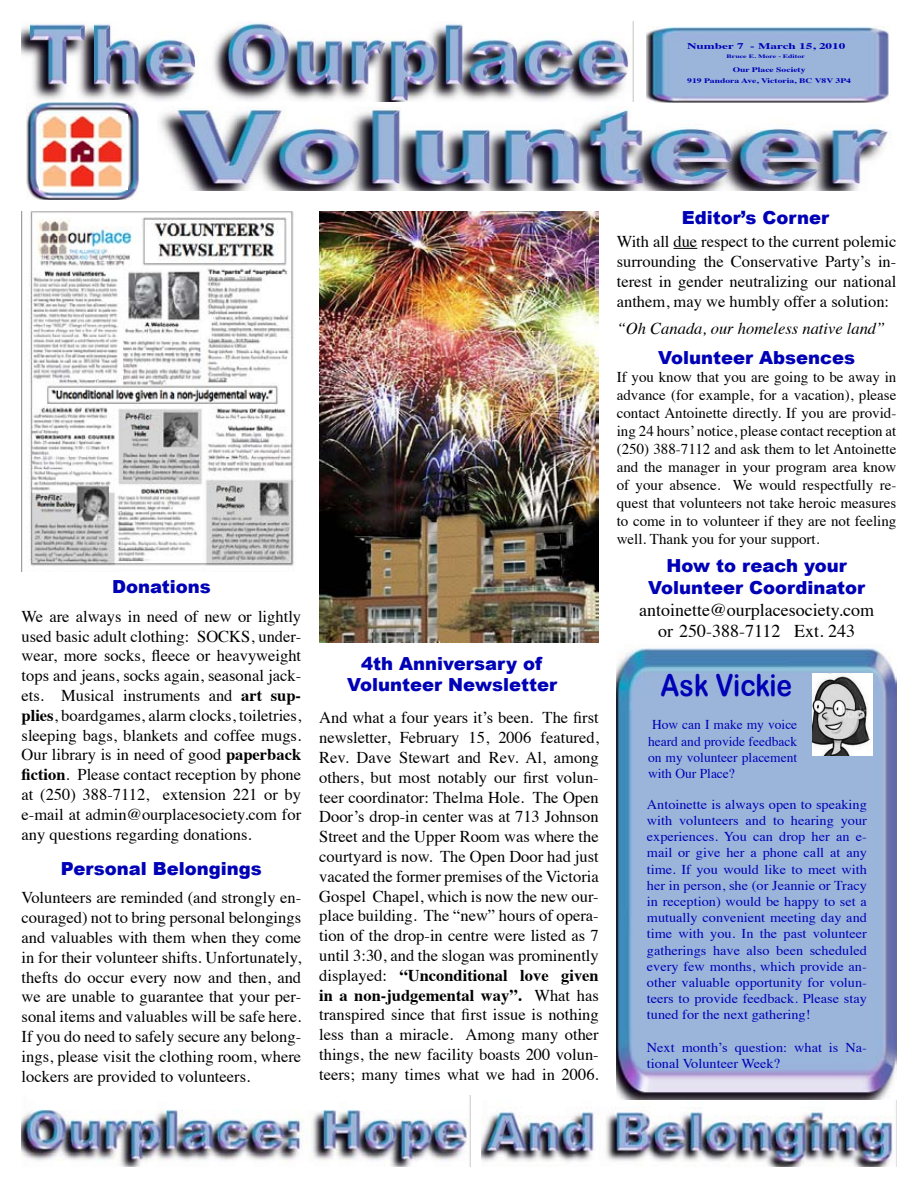
<style>
.page{position:relative;width:918px;height:1188px;background:#fff}
.page>*{position:absolute;margin:0;border:0;box-sizing:border-box;transform-origin:0 0}
.t1{font:30.3px "Arial Rounded MT Bold";color:#0000b6;scale:.87 1}
.t2{font:900 18px/21.6px "Arial";color:#0000b6;text-align:center}
.t3{font:18px/21.6px "Times";color:#000;text-align:center}
.t4{font:16.5px/19.8px "Times";color:#000;text-align:justify}
.t5{font:italic 16.5px "Times";color:#000}
.t6{font:15px/18px "Times";color:#000;text-align:justify}
.t7{font:13.5px/16.2px "Times";color:#0000b6;text-align:justify;scale:1.06 1}
.t8{font:13.5px/16.2px "Times";color:#0000b6;text-align:justify}
.t9{font:700 8.7px "Times";color:#0000b6;scale:1.51 1}
.t10{font:700 7.05px/11.4px "Times";color:#0000b6;text-align:center;scale:1.37 1}
.t11{font:700 5.25px "Times";color:#0000b6;scale:1.51 1}
.s1{font-weight:700}
</style>
<div class="page">
<img style="left:22px;top:22px;width:611px;height:80px">
<img style="left:27px;top:102px;width:112px;height:97px">
<img style="left:39px;top:115px;width:88px;height:74px">
<img style="left:647px;top:27px;width:242px;height:75px">
<img style="left:319px;top:211px;width:280px;height:431px">
<img style="left:617px;top:648px;width:279px;height:452px">
<img style="left:812px;top:673px;width:60px;height:82px">
<img style="left:160px;top:107px;width:728px;height:84px">
<img style="left:22px;top:1095px;width:448px;height:71px">
<img style="left:481px;top:1108px;width:413px;height:58px">
<img style="left:22px;top:211px;width:272px;height:361px">
<svg style="left:673px;top:248px;width:24px;height:1px"></svg>
<p class="t9" style="left:687px;top:38px;width:106px">Number 7 - March 15, 2010</p>
<p class="t10" style="left:687px;top:63px;width:121px">Our Place Society<br>919 Pandora Ave, Victoria, BC V8V 3P4</p>
<p class="t11" style="left:727px;top:52px;width:53px">Bruce E. More - Editor</p>
<p class="t2" style="left:112px;top:576px;width:100px">Donations</p>
<p class="t4" style="left:22px;top:605px;width:281px">We are always in need of new or lightly used basic adult clothing: SOCKS, under&shy;wear, more socks, fleece or heavyweight tops and jeans, socks again, seasonal jack&shy;ets. Musical instruments and <span class="s1">art sup&shy;plies</span>, boardgames, alarm clocks, toiletries, sleeping bags, blankets and coffee mugs.<br>Our library is in need of good <span class="s1">paperback fiction</span>. Please contact reception by phone at (250) 388-7112, extension 221 or by e-mail at admin@ourplacesociety.com for any questions regarding donations.</p>
<p class="t2" style="left:61px;top:857px;width:203px">Personal Belongings</p>
<p class="t4" style="left:22px;top:887px;width:281px">Volunteers are reminded (and strongly en&shy;couraged) not to bring personal belongings and valuables with them when they come in for their volunteer shifts. Unfortunately, thefts do occur every now and then, and we are unable to guarantee that your per&shy;sonal items and valuables will be safe here.<br>If you do need to safely secure any belong&shy;ings, please visit the clothing room, where lockers are provided to volunteers.</p>
<p class="t2" style="left:347px;top:652px;width:212px">4th Anniversary of<br>Volunteer Newsletter</p>
<p class="t4" style="left:319px;top:707px;width:281px">And what a four years it’s been. The first newsletter, February 15, 2006 featured, Rev. Dave Stewart and Rev. Al, among others, but most notably our first volun&shy;teer coordinator: Thelma Hole. The Open Door’s drop-in center was at 713 Johnson Street and the Upper Room was where the courtyard is now. The Open Door had just vacated the former premises of the Victoria Gospel Chapel, which is now the new our&shy;place building. The “new” hours of opera&shy;tion of the drop-in centre were listed as 7 until 3:30, and the slogan was prominently displayed: <span class="s1">“Unconditional love given in a non-judgemental way”.</span> What has transpired since that first issue is nothing less than a miracle. Among many other things, the new facility boasts 200 volun&shy;teers; many times what we had in 2006.</p>
<p class="t2" style="left:682px;top:206px;width:149px">Editor’s Corner</p>
<p class="t4" style="left:617px;top:230px;width:281px">With all due respect to the current polemic surrounding the Conservative Party’s in&shy;terest in gender neutralizing our national anthem, may we humbly offer a solution:</p>
<p class="t5" style="left:617px;top:314px;width:270px">“Oh Canada, our homeless native land”</p>
<p class="t2" style="left:658px;top:346px;width:199px">Volunteer Absences</p>
<p class="t6" style="left:617px;top:367px;width:281px">If you know that you are going to be away in advance (for example, for a vacation), please contact Antoinette directly. If you are provid&shy;ing 24 hours’ notice, please contact reception at (250) 388-7112 and ask them to let Antoinette and the manager in your program area know of your absence. We would respectfully re&shy;quest that volunteers not take heroic measures to come in to volunteer if they are not feeling well. Thank you for your support.</p>
<p class="t2" style="left:648px;top:555px;width:219px">How to reach your<br>Volunteer Coordinator</p>
<p class="t3" style="left:639px;top:597px;width:236px">antoinette@ourplacesociety.com or 250-388-7112 Ext. 243</p>
<h1 class="t1" style="left:661px;top:668px;width:153px">Ask Vickie</h1>
<p class="t8" style="left:648px;top:716px;width:151px">How can I make my voice heard and provide feedback on my volunteer placement with Our Place?</p>
<p class="t7" style="left:647px;top:795px;width:209px">Antoinette is always open to speaking with volunteers and to hearing your experiences. You can drop her an e&shy;mail or give her a phone call at any time. If you would like to meet with her in person, she (or Jeannie or Tracy in reception) would be happy to set a mutually convenient meeting day and time with you. In the past volunteer gatherings have also been scheduled every few months, which provide an&shy;other valuable opportunity for volun&shy;teers to provide feedback. Please stay tuned for the next gathering!</p>
<p class="t7" style="left:647px;top:1038px;width:209px">Next month’s question: what is Na&shy;tional Volunteer Week?</p>
</div>
